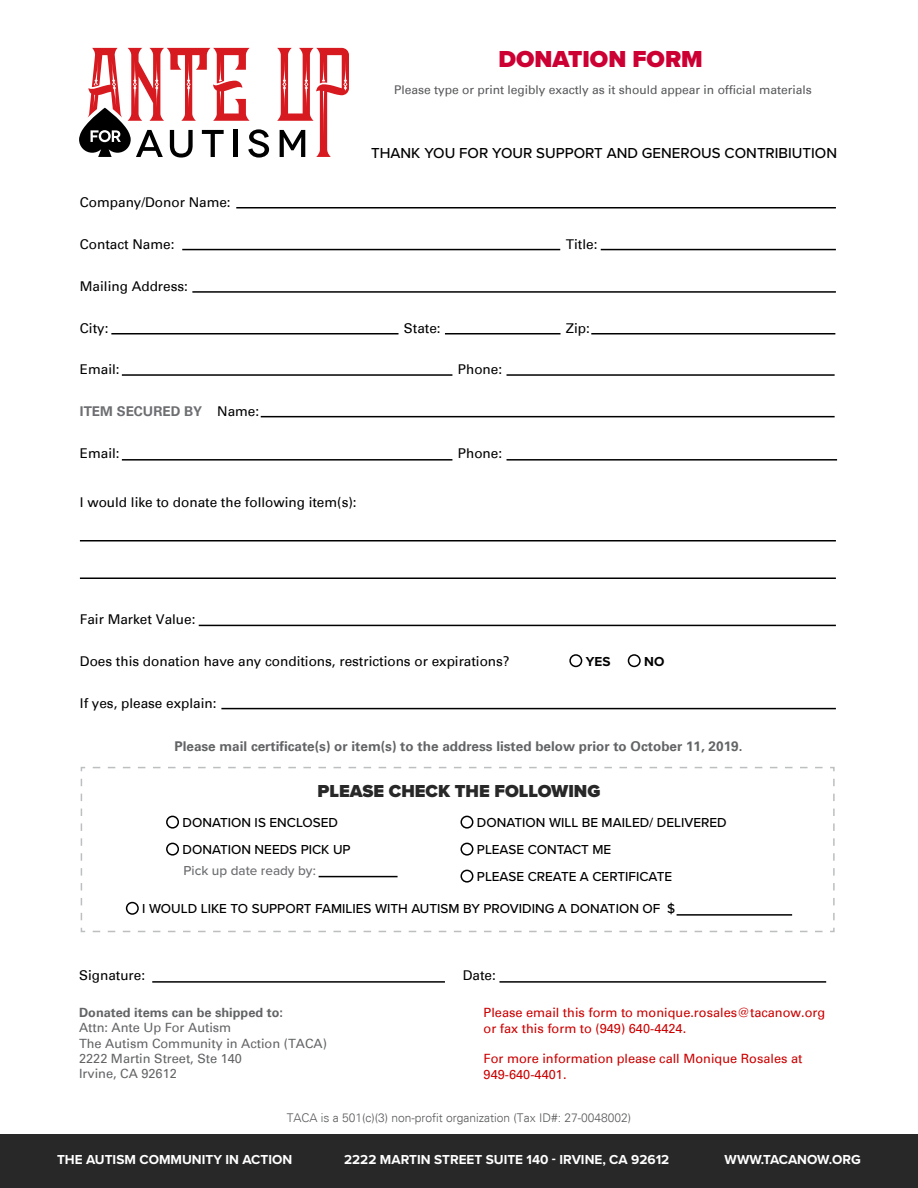
<style>
.page{position:relative;width:918px;height:1188px;background:#fff}
.page>*{position:absolute;margin:0;border:0;box-sizing:border-box;transform-origin:0 0}
.t1{font:900 24px "Proxima Nova";color:#c03}
.t2{font:900 18px "Proxima Nova";color:#292829}
.t3{font:500 15px "Proxima Nova";color:#000}
.t4{font:13.5px "Univers";color:#000}
.t5{font:500 13.5px/27px "Proxima Nova";color:#000}
.t6{font:700 13.5px "Proxima Nova";color:#fff}
.t7{font:700 13.5px "Univers";color:#636466}
.t8{font:700 13.5px "Univers";color:#6d6e71}
.t9{font:500 13.5px "Proxima Nova";color:#6d6e71}
.t10{font:700 13.5px "Proxima Nova";color:#000}
.t11{font:12.75px/15.3px "Univers";color:#c00}
.t12{font:12.75px/15.3px "Univers";color:#636466}
.t13{font:700 12.75px "Univers";color:#636466}
.t14{font:12px "Univers";color:#58595b}
.t15{font:300 12px "Univers";color:#58595b}
.s1{font-weight:400;color:#000}
</style>
<div class="page">
<div style="left:0;top:1135px;width:918px;height:53px;background:#292829"></div>
<svg style="left:277px;top:48px;width:72px;height:109px"></svg>
<svg style="left:79px;top:48px;width:190px;height:110px"></svg>
<hr style="left:236px;top:207px;width:600px;height:1px;background:#000">
<hr style="left:182px;top:249px;width:378px;height:1px;background:#000">
<hr style="left:192px;top:291px;width:644px;height:2px;background:#000">
<hr style="left:111px;top:333px;width:288px;height:1px;background:#000">
<hr style="left:122px;top:374px;width:330px;height:2px;background:#000">
<hr style="left:261px;top:416px;width:574px;height:1px;background:#000">
<hr style="left:507px;top:459px;width:330px;height:2px;background:#000">
<hr style="left:445px;top:333px;width:116px;height:1px;background:#000">
<hr style="left:507px;top:374px;width:328px;height:2px;background:#000">
<hr style="left:122px;top:459px;width:330px;height:2px;background:#000">
<hr style="left:591px;top:333px;width:244px;height:1px;background:#000">
<hr style="left:601px;top:249px;width:235px;height:1px;background:#000">
<div style="left:569px;top:654px;width:13px;height:13px;border:2px solid #000;border-radius:50%"></div>
<div style="left:628px;top:654px;width:13px;height:13px;border:2px solid #000;border-radius:50%"></div>
<hr style="left:80px;top:540px;width:756px;height:2px;background:#000">
<hr style="left:80px;top:578px;width:756px;height:1px;background:#000">
<hr style="left:199px;top:625px;width:637px;height:1px;background:#000">
<hr style="left:221px;top:708px;width:615px;height:1px;background:#000">
<hr style="left:152px;top:981px;width:293px;height:2px;background:#000">
<hr style="left:499px;top:981px;width:327px;height:2px;background:#000">
<svg style="left:80px;top:766px;width:755px;height:167px"></svg>
<h1 class="t1" style="left:499px;top:41px;width:206px">DONATION FORM</h1>
<p class="t14" style="left:394px;top:83px;width:419px">Please type or print legibly exactly as it should appear in official materials</p>
<p class="t3" style="left:371px;top:141px;width:467px">THANK YOU FOR YOUR SUPPORT AND GENEROUS CONTRIBIUTION</p>
<p class="t4" style="left:80px;top:194px;width:152px">Company/Donor Name:</p>
<p class="t4" style="left:80px;top:236px;width:96px">Contact Name:</p>
<p class="t4" style="left:566px;top:236px;width:33px">Title:</p>
<p class="t4" style="left:80px;top:278px;width:110px">Mailing Address:</p>
<p class="t4" style="left:80px;top:320px;width:30px">City:</p>
<p class="t4" style="left:404px;top:320px;width:38px">State:</p>
<p class="t4" style="left:566px;top:320px;width:26px">Zip:</p>
<p class="t4" style="left:80px;top:362px;width:41px">Email:</p>
<p class="t4" style="left:458px;top:362px;width:46px">Phone:</p>
<p class="t8" style="left:80px;top:404px;width:181px">ITEM SECURED BY <span class="s1">Name:</span></p>
<p class="t4" style="left:80px;top:446px;width:41px">Email:</p>
<p class="t4" style="left:458px;top:446px;width:46px">Phone:</p>
<p class="t4" style="left:80px;top:494px;width:278px">I would like to donate the following item(s):</p>
<p class="t4" style="left:80px;top:611px;width:117px">Fair Market Value:</p>
<p class="t4" style="left:80px;top:653px;width:431px">Does this donation have any conditions, restrictions or expirations?</p>
<p class="t10" style="left:586px;top:651px;width:26px">YES</p>
<p class="t10" style="left:644px;top:651px;width:22px">NO</p>
<p class="t4" style="left:80px;top:695px;width:138px">If yes, please explain:</p>
<p class="t7" style="left:175px;top:738px;width:569px">Please mail certificate(s) or item(s) to the address listed below prior to October 11, 2019.</p>
<h2 class="t2" style="left:317px;top:778px;width:285px">PLEASE CHECK THE FOLLOWING</h2>
<p class="t5" style="left:477px;top:809px;width:251px">DONATION WILL BE MAILED/ DELIVERED<br>PLEASE CONTACT ME<br>PLEASE CREATE A CERTIFICATE</p>
<p class="t5" style="left:183px;top:809px;width:170px">DONATION IS ENCLOSED<br>DONATION NEEDS PICK UP</p>
<p class="t9" style="left:183px;top:861px;width:134px">Pick up date ready by:</p>
<p class="t5" style="left:142px;top:895px;width:535px">I WOULD LIKE TO SUPPORT FAMILIES WITH AUTISM BY PROVIDING A DONATION OF $</p>
<p class="t4" style="left:79px;top:967px;width:68px">Signature:</p>
<p class="t13" style="left:79px;top:1005px;width:206px">Donated items can be shipped to:</p>
<p class="t12" style="left:79px;top:1020px;width:249px">Attn: Ante Up For Autism<br>The Autism Community in Action (TACA)<br>2222 Martin Street, Ste 140<br>Irvine, CA 92612</p>
<p class="t4" style="left:463px;top:967px;width:35px">Date:</p>
<p class="t11" style="left:484px;top:1005px;width:343px">Please email this form to monique.rosales@tacanow.org or fax this form to (949) 640-4424.</p>
<p class="t11" style="left:484px;top:1051px;width:320px">For more information please call Monique Rosales at<br>949-640-4401.</p>
<p class="t15" style="left:287px;top:1111px;width:346px">TACA is a 501(c)(3) non-profit organization (Tax ID#: 27-0048002)</p>
<p class="t6" style="left:57px;top:1150px;width:237px">THE AUTISM COMMUNITY IN ACTION</p>
<p class="t6" style="left:344px;top:1150px;width:327px">2222 MARTIN STREET SUITE 140 - IRVINE, CA 92612</p>
<p class="t6" style="left:725px;top:1150px;width:138px">WWW.TACANOW.ORG</p>
</div>
